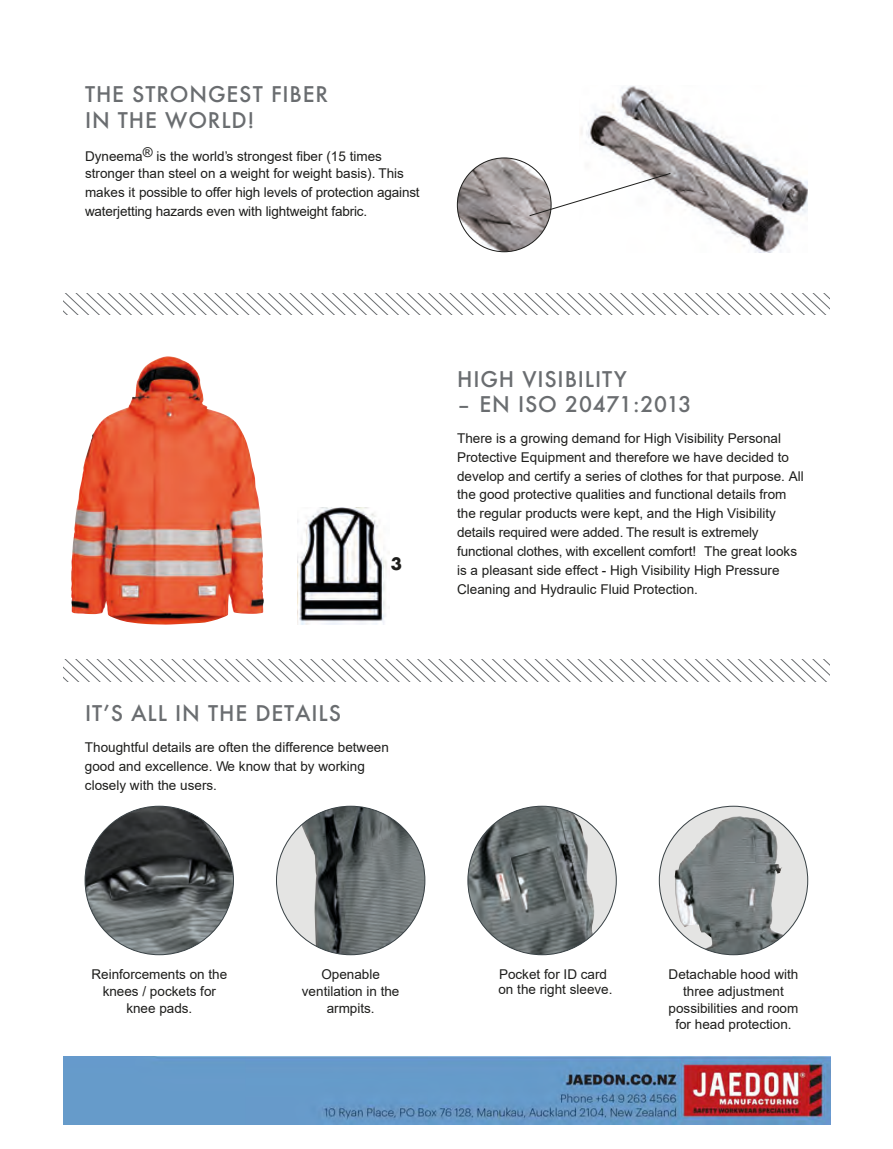
<style>
.page{position:relative;width:893px;height:1149px;background:#fff}
.page>*{position:absolute;margin:0;border:0;box-sizing:border-box;transform-origin:0 0}
.t1{font:500 21px/25.2px "Futura";letter-spacing:.04em;color:#6a6d70}
.t2{font:700 16.65px "Futura";color:#1d1d1b}
.t3{font:13.5px/18.9px "Arial";color:#1d1d1b}
</style>
<div class="page">
<svg style="left:64px;top:659px;width:765px;height:22px"></svg>
<svg style="left:64px;top:293px;width:765px;height:22px"></svg>
<img style="left:298px;top:507px;width:89px;height:117px">
<img style="left:71px;top:356px;width:193px;height:268px">
<img style="left:580px;top:85px;width:228px;height:167px">
<img style="left:457px;top:158px;width:94px;height:94px;border-radius:47px">
<svg style="left:529px;top:173px;width:142px;height:43px"></svg>
<img style="left:85px;top:806px;width:148px;height:148px;border-radius:74px">
<div style="left:468px;top:806px;width:148px;height:148px;background:#e4e4e3;border-radius:50%"></div>
<img style="left:468px;top:807px;width:127px;height:147px">
<div style="left:276px;top:806px;width:149px;height:148px;background:#e4e4e3;border-radius:50%"></div>
<img style="left:301px;top:807px;width:124px;height:147px">
<div style="left:659px;top:806px;width:149px;height:148px;background:#e4e4e3;border-radius:50%"></div>
<img style="left:675px;top:815px;width:109px;height:139px">
<img style="left:63px;top:1056px;width:768px;height:67px">
<h1 class="t1" style="left:85px;top:82px;width:245px">THE STRONGEST FIBER<br>IN THE WORLD!</h1>
<p class="t3" style="left:85px;top:148px;width:320px;line-height:17.1px">Dyneema® is the world’s strongest fiber (15 times stronger than steel on a weight for weight basis). This</p>
<p class="t3" style="left:85px;top:183px;width:336px">makes it possible to offer high levels of protection against waterjetting hazards even with lightweight fabric.</p>
<p class="t2" style="left:391px;top:552px;width:13px">3</p>
<h1 class="t1" style="left:85px;top:699px;width:257px">IT’S ALL IN THE DETAILS</h1>
<p class="t3" style="left:85px;top:737px;width:305px">Thoughtful details are often the difference between good and excellence. We know that by working closely with the users.</p>
<h1 class="t1" style="left:457px;top:366px;width:171px">HIGH VISIBILITY</h1>
<h1 class="t1" style="left:457px;top:391px;width:236px">– EN ISO 20471:2013</h1>
<p class="t3" style="left:457px;top:428px;width:348px">There is a growing demand for High Visibility Personal Protective Equipment and therefore we have decided to develop and certify a series of clothes for that purpose. All the good protective qualities and functional details from the regular products were kept, and the High Visibility details required were added. The result is extremely functional clothes, with excellent comfort! The great looks is a pleasant side effect - High Visibility High Pressure Cleaning and Hydraulic Fluid Protection.</p>
<p class="t3" style="left:91px;top:965px;width:137px;line-height:16.8px;text-align:center">Reinforcements on the knees / pockets for knee pads.</p>
<p class="t3" style="left:302px;top:965px;width:99px;line-height:16.8px;text-align:center">Openable ventilation in the armpits.</p>
<p class="t3" style="left:498px;top:966px;width:116px;line-height:15px">Pocket for ID card on the right sleeve.</p>
<p class="t3" style="left:669px;top:965px;width:131px;line-height:16.8px;text-align:center">Detachable hood with three adjustment possibilities and room for head protection.</p>
</div>
